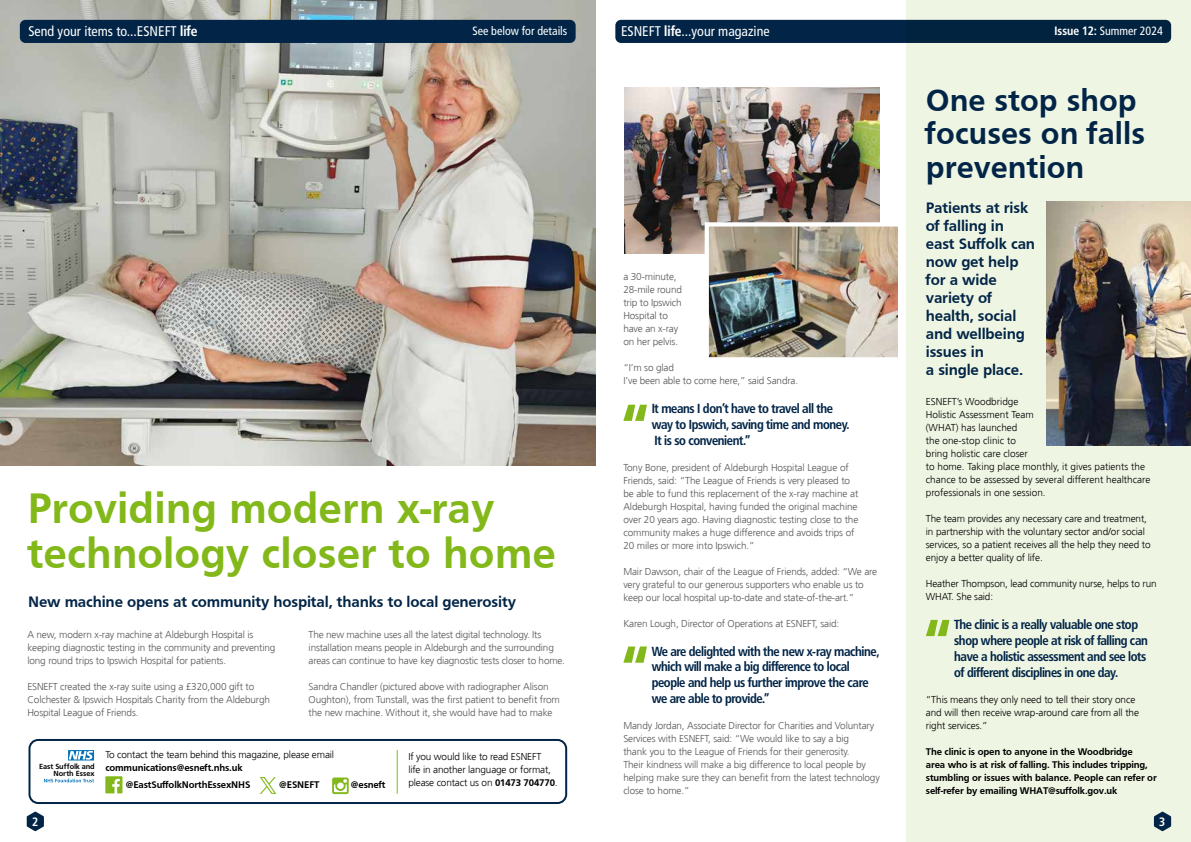
<style>
.page{position:relative;width:1191px;height:842px;background:#fff}
.page>*{position:absolute;margin:0;border:0;box-sizing:border-box;transform-origin:0 0}
.t1{font:700 44px/45.2px "Frutiger";color:#83b81a}
.t2{font:700 32px/33.2px "Frutiger";color:#022547}
.t3{font:700 15.7px/17.9px "Frutiger";letter-spacing:-.01em;color:#022547}
.t4{font:condensed 14px "Frutiger LT";color:#fff}
.t5{font:700 13px/15.8px "Frutiger Condensed BQ";letter-spacing:-.03em;color:#022547}
.t6{font:condensed 12px "Frutiger LT";color:#fff}
.t7{font:700 12px "Frutiger Condensed BQ";color:#fff}
.t8{font:300 10px/13px "Frutiger";letter-spacing:-.015em;color:#58585a}
.t9{font:300 10px/13px "Frutiger";letter-spacing:-.01em;color:#000}
.t10{font:700 10px/13px "Frutiger";letter-spacing:-.015em;color:#000}
.t11{font:700 7.4px "Frutiger";color:#000}
.s1{font-family:"Frutiger Condensed BQ";font-weight:700;font-stretch:normal}
.s2{font-weight:700}
</style>
<div class="page">
<div style="left:906px;top:0;width:285px;height:842px;background:#eff5e3"></div>
<img style="left:0;top:0;width:595px;height:466px">
<svg style="left:1154px;top:812px;width:17px;height:19px"></svg>
<svg style="left:27px;top:812px;width:17px;height:19px"></svg>
<div style="left:615px;top:20px;width:556px;height:23px;background:#022547;border-radius:6px"></div>
<div style="left:20px;top:20px;width:555px;height:23px;background:#022547;border-radius:6px"></div>
<div style="left:28px;top:739px;width:539px;height:65px;border:2px solid #022547;border-radius:9px"></div>
<svg style="left:44px;top:779px;width:50px;height:3px"></svg>
<svg style="left:68px;top:750px;width:26px;height:10px"></svg>
<svg style="left:105px;top:776px;width:17px;height:17px"></svg>
<svg style="left:332px;top:777px;width:17px;height:17px"></svg>
<hr style="left:397px;top:750px;width:1px;height:43px;background:#83b81a">
<svg style="left:260px;top:777px;width:16px;height:17px"></svg>
<svg style="left:623px;top:405px;width:24px;height:16px"></svg>
<svg style="left:623px;top:646px;width:24px;height:17px"></svg>
<img style="left:1046px;top:202px;width:145px;height:244px">
<img style="left:624px;top:88px;width:255px;height:166px">
<img style="left:702px;top:220px;width:196px;height:138px">
<svg style="left:926px;top:620px;width:23px;height:16px"></svg>
<h3 class="t4" style="left:28px;top:23px;width:171px">Send your items to...ESNEFT <span class="s1">life</span></h3>
<p class="t6" style="left:472px;top:24px;width:97px">See below for details</p>
<h3 class="t4" style="left:621px;top:23px;width:150px">ESNEFT <span class="s1">life</span>...your magazine</h3>
<p class="t6" style="left:1054px;top:24px;width:110px"><span class="s1">Issue 12:</span> Summer 2024</p>
<h1 class="t1" style="left:27px;top:485px;width:530px">Providing modern x-ray technology closer to home</h1>
<h3 class="t3" style="left:28px;top:592px;width:489px">New machine opens at community hospital, thanks to local generosity</h3>
<p class="t8" style="left:27px;top:628px;width:249px">A new, modern x-ray machine at Aldeburgh Hospital is keeping diagnostic testing in the community and preventing long round trips to Ipswich Hospital for patients.</p>
<p class="t8" style="left:27px;top:680px;width:244px">ESNEFT created the x-ray suite using a £320,000 gift to<br>Colchester &amp; Ipswich Hospitals Charity from the Aldeburgh<br>Hospital League of Friends.</p>
<p class="t8" style="left:309px;top:628px;width:258px">The new machine uses all the latest digital technology. Its installation means people in Aldeburgh and the surrounding areas can continue to have key diagnostic tests closer to home.</p>
<p class="t8" style="left:309px;top:680px;width:253px">Sandra Chandler (pictured above with radiographer Alison<br>Oughton), from Tunstall, was the first patient to benefit from the new machine. Without it, she would have had to make</p>
<p class="t9" style="left:39px;top:748px;width:296px;text-indent:66px">To contact the team behind this magazine, please email<br><sup>East</sup> <sup>Suffolk</sup> <sup>and</sup> <span class="s2">communications@esneft.nhs.uk</span></p>
<p class="t11" style="left:53px;top:769px;width:43px">North Essex</p>
<p class="t9" style="left:408px;top:750px;width:144px">If you would like to read ESNEFT life in another language or format,</p>
<p class="t10" style="left:126px;top:778px;width:126px">@EastSuffolkNorthEssexNHS</p>
<p class="t9" style="left:408px;top:776px;width:151px">please contact us on <span class="s2">01473 704770</span>.</p>
<p class="t10" style="left:279px;top:778px;width:42px">@ESNEFT</p>
<p class="t10" style="left:351px;top:778px;width:36px">@esneft</p>
<p class="t8" style="left:623px;top:271px;width:60px">a 30-minute,<br>28-mile round trip to Ipswich<br>Hospital to have an x-ray on her pelvis.</p>
<p class="t8" style="left:623px;top:362px;width:176px">“I’m so glad<br>I’ve been able to come here,” said Sandra.</p>
<h3 class="t5" style="left:651px;top:401px;width:199px">It means I don’t have to travel all the way to Ipswich, saving time and money.<br>It is so convenient.”</h3>
<p class="t8" style="left:623px;top:461px;width:236px">Tony Bone, president of Aldeburgh Hospital League of Friends, said: “The League of Friends is very pleased to be able to fund this replacement of the x-ray machine at Aldeburgh Hospital, having funded the original machine over 20 years ago. Having diagnostic testing close to the community makes a huge difference and avoids trips of 20 miles or more into Ipswich.”</p>
<p class="t8" style="left:623px;top:565px;width:255px">Mair Dawson, chair of the League of Friends, added: “We are very grateful to our generous supporters who enable us to keep our local hospital up-to-date and state-of-the-art.”</p>
<p class="t8" style="left:623px;top:617px;width:217px">Karen Lough, Director of Operations at ESNEFT, said:</p>
<h3 class="t5" style="left:651px;top:643px;width:229px">We are delighted with the new x-ray machine, which will make a big difference to local people and help us further improve the care we are able to provide.”</h3>
<p class="t8" style="left:623px;top:719px;width:258px">Mandy Jordan, Associate Director for Charities and Voluntary Services with ESNEFT, said: “We would like to say a big<br>thank you to the League of Friends for their generosity.<br>Their kindness will make a big difference to local people by helping make sure they can benefit from the latest technology close to home.”</p>
<h2 class="t2" style="left:926px;top:83px;width:221px">One stop shop focuses on falls prevention</h2>
<h3 class="t3" style="left:926px;top:199px;width:111px">Patients at risk of falling in east Suffolk can now get help for a wide variety of health, social and wellbeing issues in<br>a single place.</h3>
<p class="t9" style="left:926px;top:396px;width:226px">ESNEFT’s Woodbridge<br>Holistic Assessment Team<br>(WHAT) has launched<br>the one-stop clinic to<br>bring holistic care closer<br>to home. Taking place monthly, it gives patients the chance to be assessed by several different healthcare professionals in one session.</p>
<p class="t9" style="left:926px;top:513px;width:226px">The team provides any necessary care and treatment, in partnership with the voluntary sector and/or social services, so a patient receives all the help they need to enjoy a better quality of life.</p>
<p class="t9" style="left:926px;top:578px;width:232px">Heather Thompson, lead community nurse, helps to run<br>WHAT. She said:</p>
<h3 class="t5" style="left:954px;top:617px;width:195px">The clinic is a really valuable one stop shop where people at risk of falling can have a holistic assessment and see lots of different disciplines in one day.</h3>
<p class="t9" style="left:926px;top:693px;width:215px">“This means they only need to tell their story once and will then receive wrap-around care from all the right services.”</p>
<p class="t10" style="left:926px;top:745px;width:232px">The clinic is open to anyone in the Woodbridge<br>area who is at risk of falling. This includes tripping, stumbling or issues with balance. People can refer or self-refer by emailing WHAT@suffolk.gov.uk</p>
<p class="t7" style="left:32px;top:814px;width:8px">2</p>
<p class="t7" style="left:1159px;top:814px;width:8px">3</p>
</div>
